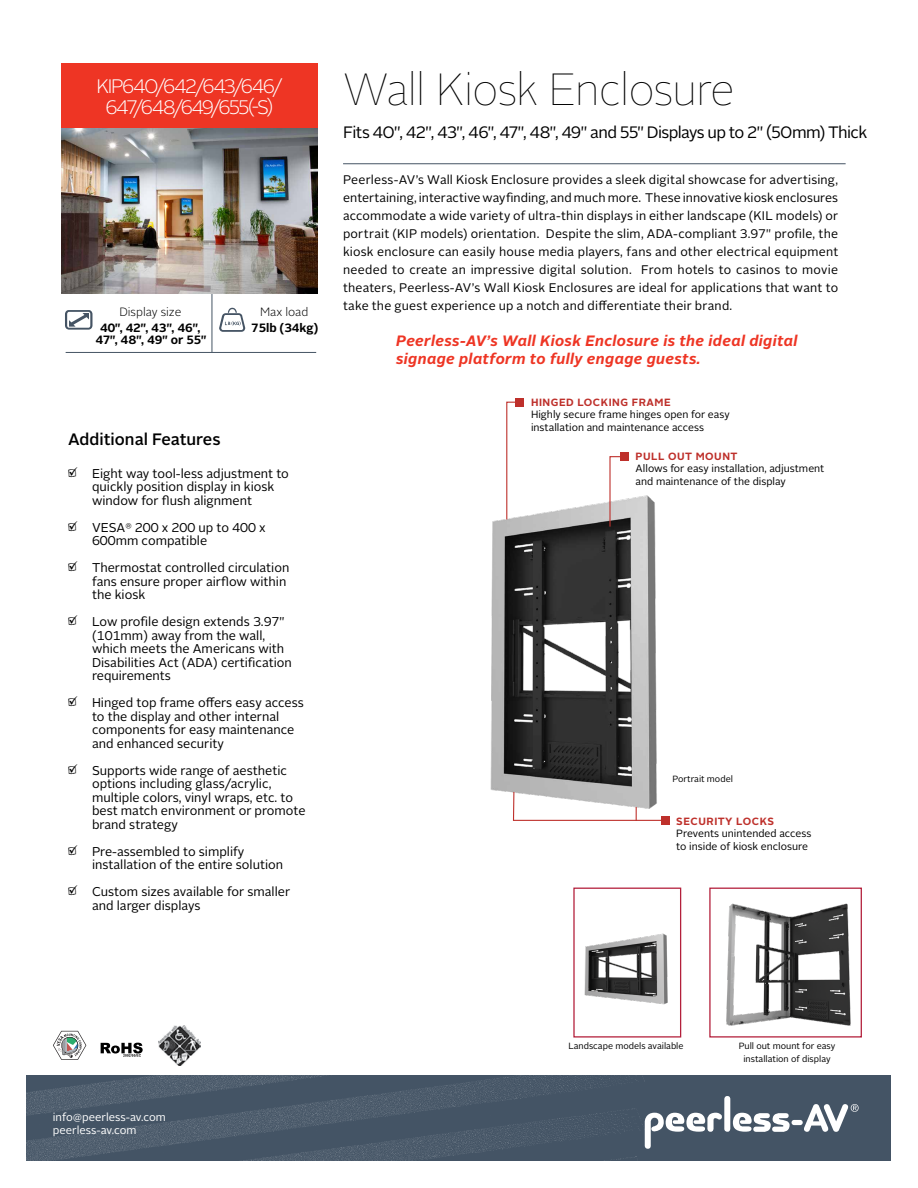
<style>
.page{position:relative;width:918px;height:1188px;background:#fff}
.page>*{position:absolute;margin:0;border:0;box-sizing:border-box;transform-origin:0 0}
.t1{font:100 45px "Alright Sans";letter-spacing:-.03em;color:#000}
.t2{font:300 19.5px/21px "Alright Sans";letter-spacing:-.07em;color:#fff;text-align:center}
.t3{font:16.5px "Alright Sans";letter-spacing:-.04em;color:#000}
.t4{font:500 16.5px "Alright Sans";color:#000}
.t5{font:italic 700 15px/18px "Alright Sans";letter-spacing:.025em;color:#ee3524}
.t6{font:12.75px/13.5px "Alright Sans";color:#000}
.t7{font:12.45px/18px "Alright Sans";letter-spacing:.015em;color:#000;text-align:justify}
.t8{font:700 12px/12px "Alright Sans";color:#000;text-align:center}
.t9{font:300 12px "Alright Sans";color:#000}
.t10{font:11.25px/12.8px "Alright Sans";color:#fff}
.t11{font:10.5px/12.8px "Alright Sans";color:#000}
.t12{font:700 10.5px "Alright Sans";letter-spacing:.05em;color:#be302b}
.t13{font:9px/12.8px "Alright Sans";color:#000;text-align:center}
.s1{font-family:"Checkbox Larger"}
</style>
<div class="page">
<hr style="left:212px;top:294px;width:1px;height:58px;background:#455464">
<hr style="left:66px;top:352px;width:250px;height:1px;background:#455464">
<img style="left:490px;top:495px;width:179px;height:322px">
<img style="left:584px;top:933px;width:84px;height:72px">
<svg style="left:65px;top:310px;width:28px;height:20px"></svg>
<svg style="left:219px;top:308px;width:26px;height:24px"></svg>
<div style="left:61px;top:63px;width:257px;height:67px;background:#ee3524"></div>
<img style="left:62px;top:128px;width:256px;height:166px">
<img style="left:27px;top:1076px;width:864px;height:85px">
<svg style="left:645px;top:1113px;width:77px;height:36px"></svg>
<div style="left:724px;top:1096px;width:6px;height:36px;background:#fff;border-radius:3px"></div>
<svg style="left:733px;top:1113px;width:57px;height:19px"></svg>
<div style="left:792px;top:1120px;width:11px;height:5px;background:#fff;border-radius:3px"></div>
<svg style="left:803px;top:1103px;width:56px;height:30px"></svg>
<hr style="left:343px;top:163px;width:503px;height:1px;background:#455464">
<div style="left:620px;top:452px;width:9px;height:8px;background:#be302b"></div>
<div style="left:661px;top:817px;width:9px;height:8px;background:#be302b"></div>
<svg style="left:101px;top:1043px;width:42px;height:14px"></svg>
<svg style="left:53px;top:1031px;width:33px;height:29px"></svg>
<div style="left:515px;top:398px;width:9px;height:8px;background:#be302b"></div>
<svg style="left:506px;top:401px;width:15px;height:120px"></svg>
<div style="left:709px;top:888px;width:153px;height:150px;border:1px solid #b31f3b"></div>
<img style="left:726px;top:903px;width:125px;height:123px">
<div style="left:573px;top:888px;width:108px;height:150px;border:1px solid #b31f3b"></div>
<svg style="left:609px;top:456px;width:15px;height:72px"></svg>
<svg style="left:512px;top:791px;width:154px;height:30px"></svg>
<img style="left:159px;top:1025px;width:41px;height:41px">
<h2 class="t2" style="left:97px;top:76px;width:187px">KIP640/642/643/646/<br>647/648/649/655(-S)</h2>
<p class="t9" style="left:119px;top:304px;width:64px">Display size</p>
<p class="t8" style="left:95px;top:322px;width:113px">40", 42", 43", 46",<br>47", 48", 49" or 55"</p>
<p class="t9" style="left:260px;top:304px;width:50px">Max load</p>
<p class="t8" style="left:251px;top:322px;width:69px">75lb (34kg)</p>
<p class="t4" style="left:68px;top:428px;width:154px">Additional Features</p>
<p class="t6" style="left:92px;top:467px;width:198px;text-indent:-24px"><span class="s1">•</span> Eight way tool-less adjustment to quickly position display in kiosk window for flush alignment</p>
<p class="t6" style="left:92px;top:521px;width:175px;text-indent:-24px"><span class="s1">•</span> VESA<sup>®</sup> 200 x 200 up to 400 x<br>600mm compatible</p>
<p class="t6" style="left:92px;top:561px;width:199px;text-indent:-24px"><span class="s1">•</span> Thermostat controlled circulation fans ensure proper airflow within the kiosk</p>
<p class="t6" style="left:92px;top:615px;width:201px;text-indent:-24px"><span class="s1">•</span> Low profile design extends 3.97" (101mm) away from the wall, which meets the Americans with<br>Disabilities Act (ADA) certification requirements</p>
<p class="t6" style="left:92px;top:696px;width:213px;text-indent:-24px"><span class="s1">•</span> Hinged top frame offers easy access to the display and other internal components for easy maintenance and enhanced security</p>
<p class="t6" style="left:92px;top:764px;width:215px;text-indent:-24px"><span class="s1">•</span> Supports wide range of aesthetic options including glass/acrylic, multiple colors, vinyl wraps, etc. to best match environment or promote brand strategy</p>
<p class="t6" style="left:92px;top:845px;width:193px;text-indent:-24px"><span class="s1">•</span> Pre-assembled to simplify installation of the entire solution</p>
<p class="t6" style="left:92px;top:885px;width:200px;text-indent:-24px"><span class="s1">•</span> Custom sizes available for smaller and larger displays</p>
<h1 class="t1" style="left:343px;top:59px;width:393px">Wall Kiosk Enclosure</h1>
<p class="t3" style="left:343px;top:121px;width:526px">Fits 40", 42", 43", 46", 47", 48", 49" and 55" Displays up to 2" (50mm) Thick</p>
<p class="t7" style="left:343px;top:171px;width:497px">Peerless-AV’s Wall Kiosk Enclosure provides a sleek digital showcase for advertising, entertaining, interactive wayfinding, and much more. These innovative kiosk enclosures accommodate a wide variety of ultra-thin displays in either landscape (KIL models) or portrait (KIP models) orientation. Despite the slim, ADA-compliant 3.97" profile, the kiosk enclosure can easily house media players, fans and other electrical equipment needed to create an impressive digital solution. From hotels to casinos to movie theaters, Peerless-AV’s Wall Kiosk Enclosures are ideal for applications that want to take the guest experience up a notch and differentiate their brand.</p>
<p class="t5" style="left:396px;top:332px;width:403px">Peerless-AV’s Wall Kiosk Enclosure is the ideal digital signage platform to fully engage guests.</p>
<p class="t12" style="left:531px;top:395px;width:141px">HINGED LOCKING FRAME</p>
<p class="t11" style="left:531px;top:408px;width:200px">Highly secure frame hinges open for easy installation and maintenance access</p>
<p class="t12" style="left:636px;top:449px;width:103px">PULL OUT MOUNT</p>
<p class="t11" style="left:636px;top:462px;width:190px">Allows for easy installation, adjustment and maintenance of the display</p>
<p class="t13" style="left:673px;top:773px;width:62px">Portrait model</p>
<p class="t12" style="left:676px;top:813px;width:99px">SECURITY LOCKS</p>
<p class="t11" style="left:676px;top:827px;width:137px">Prevents unintended access to inside of kiosk enclosure</p>
<p class="t10" style="left:53px;top:1111px;width:114px">info@peerless-av.com peerless-av.com</p>
<p class="t13" style="left:568px;top:1040px;width:117px">Landscape models available</p>
<p class="t13" style="left:739px;top:1040px;width:98px">Pull out mount for easy installation of display</p>
</div>
